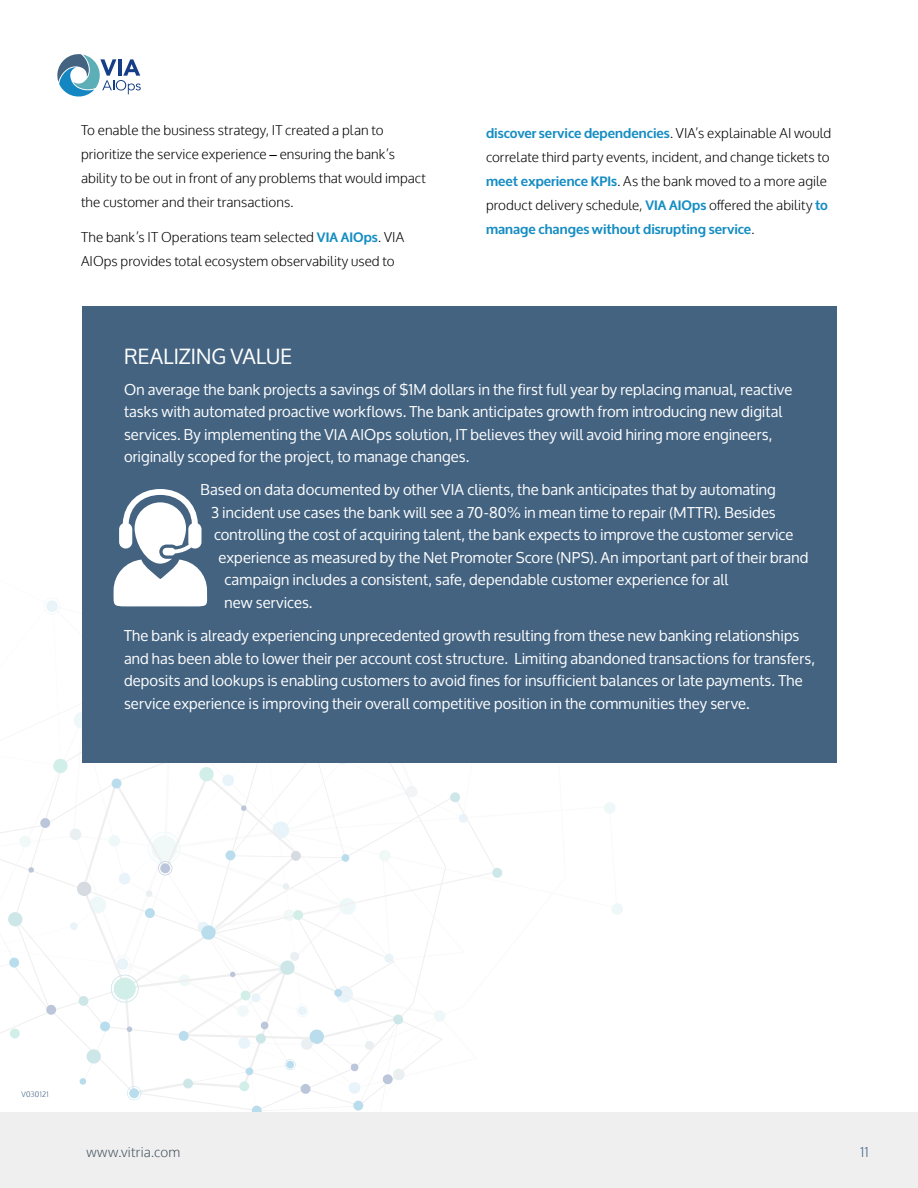
<style>
.page{position:relative;width:918px;height:1188px;background:#fff}
.page>*{position:absolute;margin:0;border:0;box-sizing:border-box;transform-origin:0 0}
.t1{font:21px "Oxygen";letter-spacing:.005em;color:#fff}
.t2{font:15px/22.5px "Oxygen";letter-spacing:.01em;color:#fff}
.t3{font:300 13.5px/24px "Oxygen";letter-spacing:.005em;color:#000}
.t4{font:300 13.5px "Oxygen";letter-spacing:.015em;color:#455560}
.t5{font:300 13.5px "Oxygen";color:#436381}
.t6{font:300 7.5px "Oxygen";letter-spacing:.03em;color:#436381}
.s1{font-family:"Arial";font-weight:400}
.s2{font-weight:700;color:#158dc2}
</style>
<div class="page">
<svg style="left:612px;top:903px;width:11px;height:12px"></svg>
<svg style="left:604px;top:802px;width:11px;height:12px"></svg>
<div style="left:492px;top:868px;width:10px;height:10px;background:#cde6e8;border-radius:50%"></div>
<div style="left:0;top:1112px;width:918px;height:76px;background:#efeff0"></div>
<svg style="left:57px;top:54px;width:84px;height:43px"></svg>
<div style="left:82px;top:306px;width:755px;height:456px;background:#436381"></div>
<svg style="left:0;top:489px;width:485px;height:623px"></svg>
<p class="t3" style="left:81px;top:119px;width:347px">To enable the business strategy, IT created a plan to prioritize the service experience <span class="s1">–</span> ensuring the bank’s ability to be out in front of any problems that would impact the customer and their transactions.</p>
<p class="t3" style="left:81px;top:226px;width:325px">The bank’s IT Operations team selected <span class="s2">VIA AIOps</span>. VIA<br>AIOps provides total ecosystem observability used to</p>
<p class="t3" style="left:486px;top:122px;width:347px"><span class="s2">discover service dependencies</span>. VIA’s explainable AI would correlate third party events, incident, and change tickets to <span class="s2">meet experience KPIs</span>. As the bank moved to a more agile product delivery schedule, <span class="s2">VIA AIOps</span> offered the ability <span class="s2">to manage changes without disrupting service</span>.</p>
<h1 class="t1" style="left:124px;top:344px;width:170px">REALIZING VALUE</h1>
<p class="t2" style="left:124px;top:378px;width:670px">On average the bank projects a savings of $1M dollars in the first full year by replacing manual, reactive tasks with automated proactive workflows. The bank anticipates growth from introducing new digital services. By implementing the VIA AIOps solution, IT believes they will avoid hiring more engineers, originally scoped for the project, to manage changes.</p>
<p class="t2" style="left:201px;top:479px;width:577px">Based on data documented by other VIA clients, the bank anticipates that by automating</p>
<p class="t2" style="left:211px;top:502px;width:566px">3 incident use cases the bank will see a 70-80% in mean time to repair (MTTR). Besides</p>
<p class="t2" style="left:214px;top:524px;width:581px">controlling the cost of acquiring talent, the bank expects to improve the customer service</p>
<p class="t2" style="left:219px;top:547px;width:591px">experience as measured by the Net Promoter Score (NPS). An important part of their brand</p>
<p class="t2" style="left:225px;top:569px;width:506px">campaign includes a consistent, safe, dependable customer experience for all</p>
<p class="t2" style="left:225px;top:592px;width:90px">new services.</p>
<p class="t2" style="left:124px;top:625px;width:693px">The bank is already experiencing unprecedented growth resulting from these new banking relationships and has been able to lower their per account cost structure. Limiting abandoned transactions for transfers, deposits and lookups is enabling customers to avoid fines for insufficient balances or late payments. The service experience is improving their overall competitive position in the communities they serve.</p>
<p class="t6" style="left:22px;top:1090px;width:29px">V030121</p>
<p class="t4" style="left:86px;top:1143px;width:96px">www.vitria.com</p>
<p class="t5" style="left:861px;top:1144px;width:10px">11</p>
</div>
